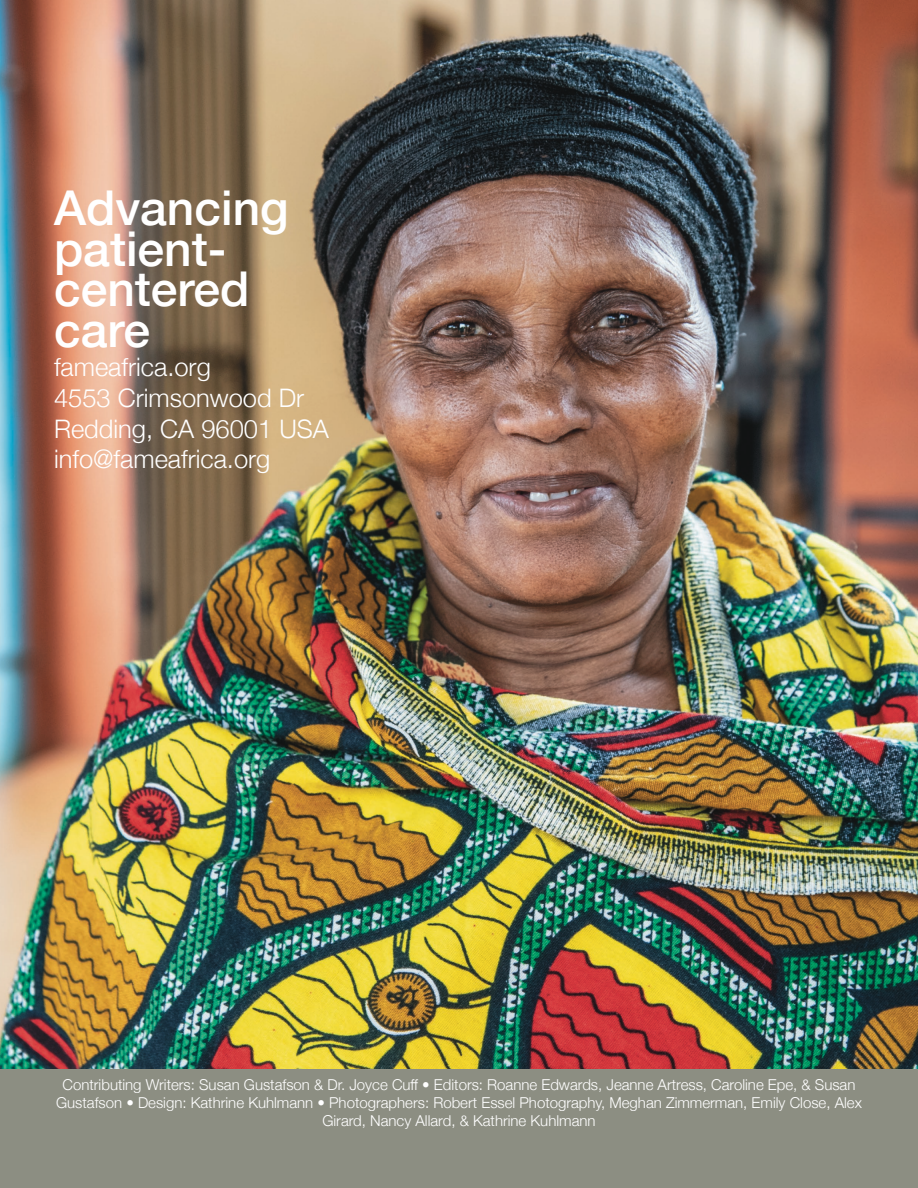
<style>
.page{position:relative;width:918px;height:1188px;background:#fff}
.page>*{position:absolute;margin:0;border:0;box-sizing:border-box;transform-origin:0 0}
.t1{font:500 48px/40.5px "Helvetica Neue";color:#fff}
.t2{font:300 25.5px/30.6px "Helvetica Neue";color:#fff}
.t3{font:300 15px/18px "Helvetica Neue";color:#fff;text-align:center}
</style>
<div class="page">
<img style="left:0;top:0;width:918px;height:1069px">
<div style="left:0;top:1069px;width:918px;height:119px;background:#8c8e82"></div>
<h1 class="t1" style="left:54px;top:184px;width:236px">Advancing patient&shy;centered care</h1>
<h2 class="t2" style="left:54px;top:350px;width:276px">fameafrica.org<br>4553 Crimsonwood Dr<br>Redding, CA 96001 USA info@fameafrica.org</h2>
<p class="t3" style="left:56px;top:1075px;width:807px">Contributing Writers: Susan Gustafson &amp; Dr. Joyce Cuff • Editors: Roanne Edwards, Jeanne Artress, Caroline Epe, &amp; Susan<br>Gustafson • Design: Kathrine Kuhlmann • Photographers: Robert Essel Photography, Meghan Zimmerman, Emily Close, Alex<br>Girard, Nancy Allard, &amp; Kathrine Kuhlmann</p>
</div>
